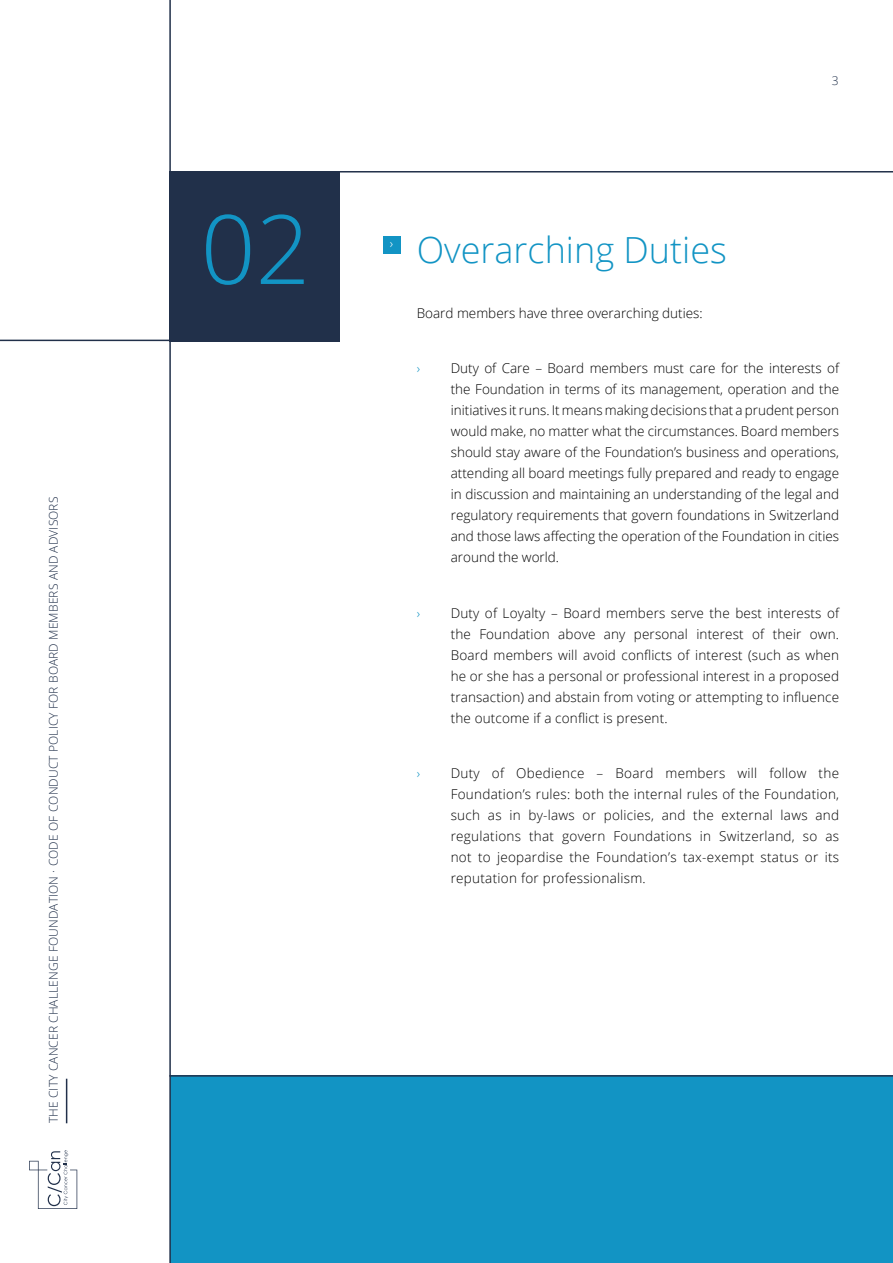
<style>
.page{position:relative;width:893px;height:1263px;background:#fff}
.page>*{position:absolute;margin:0;border:0;box-sizing:border-box;transform-origin:0 0}
.t1{font:300 96px "Open Sans";color:#1294c4}
.t2{font:300 36px "Open Sans";color:#1294c4}
.t3{font:300 13.5px/21px "Open Sans";letter-spacing:.01em;color:#000;text-align:justify}
.t4{font:300 13.5px "Open Sans";color:#1294c4}
.t5{font:300 13.5px "Open Sans";color:#fff}
.t6{font:300 12px "Open Sans";letter-spacing:.01em;color:#21304a}
</style>
<div class="page">
<div style="left:171px;top:1076px;width:722px;height:187px;background:#1294c4"></div>
<hr style="left:66px;top:1079px;width:1px;height:44px;background:#21304a">
<svg style="left:29px;top:1150px;width:48px;height:59px"></svg>
<hr style="left:169px;top:0;width:2px;height:1263px;background:#21304a">
<div style="left:169px;top:171px;width:170px;height:170px;background:#21304a"></div>
<hr style="left:0;top:340px;width:170px;height:1px;background:#21304a">
<div style="left:383px;top:236px;width:17px;height:18px;background:#1294c4"></div>
<hr style="left:169px;top:171px;width:724px;height:2px;background:#21304a">
<hr style="left:169px;top:1075px;width:724px;height:1px;background:#21304a">
<p class="t6" style="left:45px;top:1123px;width:628px;rotate:-90deg">THE CITY CANCER CHALLENGE FOUNDATION · CODE OF CONDUCT POLICY FOR BOARD MEMBERS AND ADVISORS</p>
<h1 class="t1" style="left:201px;top:183px;width:111px">02</h1>
<p class="t6" style="left:832px;top:72px;width:8px">3</p>
<p class="t5" style="left:390px;top:234px;width:5px">›</p>
<h2 class="t2" style="left:417px;top:226px;width:312px">Overarching Duties</h2>
<p class="t3" style="left:417px;top:303px;width:288px">Board members have three overarching duties:</p>
<p class="t4" style="left:417px;top:359px;width:5px">›</p>
<p class="t3" style="left:451px;top:358px;width:390px">Duty of Care – Board members must care for the interests of the Foundation in terms of its management, operation and the initiatives it runs. It means making decisions that a prudent person would make, no matter what the circumstances. Board members should stay aware of the Foundation’s business and operations, attending all board meetings fully prepared and ready to engage in discussion and maintaining an understanding of the legal and regulatory requirements that govern foundations in Switzerland and those laws affecting the operation of the Foundation in cities around the world.</p>
<p class="t4" style="left:417px;top:603px;width:5px">›</p>
<p class="t3" style="left:451px;top:602px;width:390px">Duty of Loyalty – Board members serve the best interests of the Foundation above any personal interest of their own.<br>Board members will avoid conflicts of interest (such as when he or she has a personal or professional interest in a proposed transaction) and abstain from voting or attempting to influence the outcome if a conflict is present.</p>
<p class="t4" style="left:417px;top:763px;width:5px">›</p>
<p class="t3" style="left:451px;top:762px;width:390px">Duty of Obedience – Board members will follow the Foundation’s rules: both the internal rules of the Foundation, such as in by-laws or policies, and the external laws and regulations that govern Foundations in Switzerland, so as not to jeopardise the Foundation’s tax-exempt status or its reputation for professionalism.</p>
</div>
